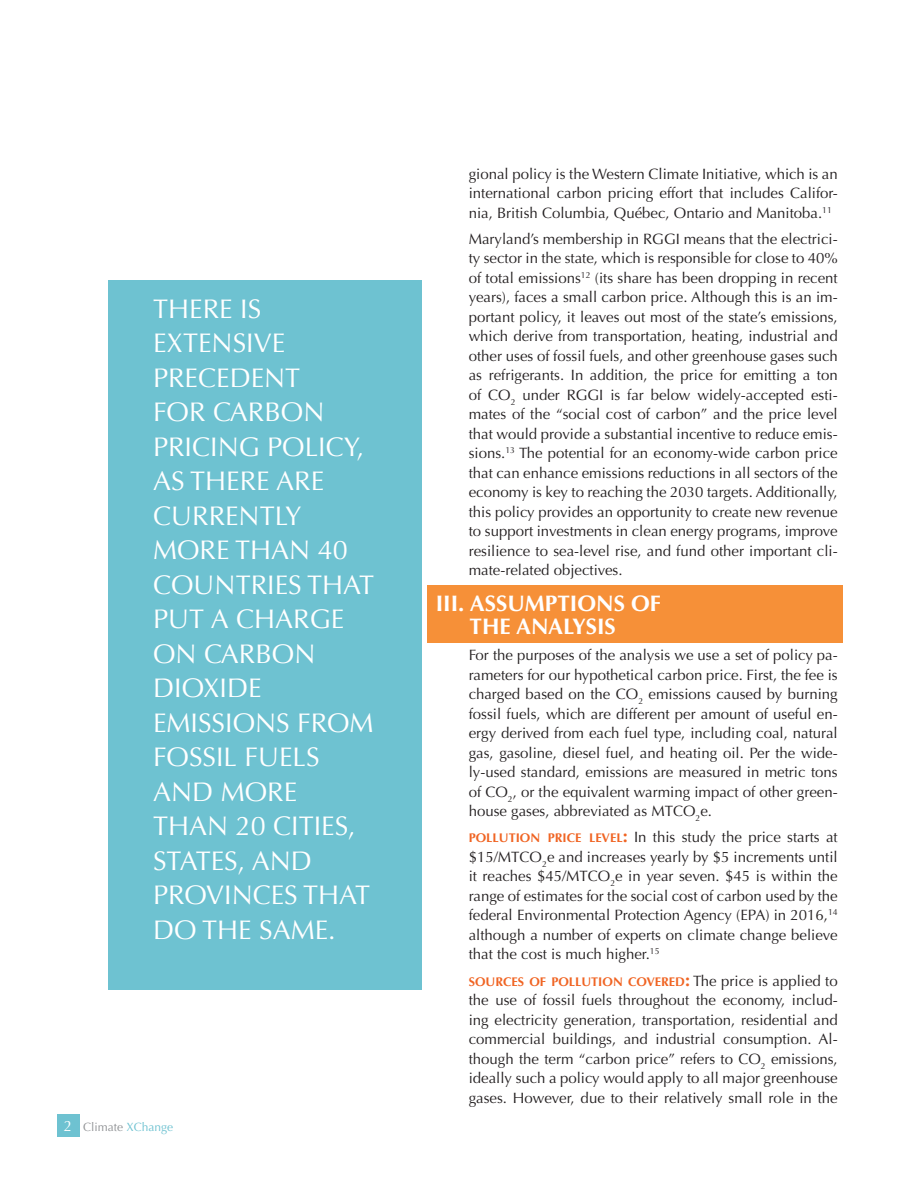
<style>
.page{position:relative;width:918px;height:1188px;background:#fff}
.page>*{position:absolute;margin:0;border:0;box-sizing:border-box;transform-origin:0 0}
.Call_Out{font:27px/34.5px "Optima";color:#fff}
.Section_Header{font:700 22.5px "Optima";color:#fff}
.Body_Text{font:15px/19.5px "Optima";color:#231f20;text-align:justify}
.Body_Text-2{font:700 12.6px "Optima";color:#f06423}
.t1{font:12px "Optima";color:#8f9194}
.s1{font-size:15px;color:#fff}
.s2{color:#6ec2d1}
.s3{font-weight:700;font-size:12.6px;color:#f06423}
.s4{font-weight:700;font-size:18px;color:#f06423}
.s5{font-size:18px}
.s6{font-weight:400;font-size:15px;color:#231f20}
</style>
<div class="page">
<div style="left:57px;top:1115px;width:23px;height:22px;background:#6ec2d1"></div>
<div style="left:428px;top:585px;width:415px;height:58px;background:#f69038"></div>
<div style="left:108px;top:280px;width:314px;height:709px;background:#6ec2d1"></div>
<p class="Call_Out" style="left:153px;top:292px;width:223px">THERE IS<br>EXTENSIVE<br>PRECEDENT<br>FOR CARBON<br>PRICING POLICY,<br>AS THERE ARE<br>CURRENTLY<br>MORE THAN 40<br>COUNTRIES THAT<br>PUT A CHARGE<br>ON CARBON<br>DIOXIDE<br>EMISSIONS FROM<br>FOSSIL FUELS<br>AND MORE<br>THAN 20 CITIES,<br>STATES, AND<br>PROVINCES THAT<br>DO THE SAME.</p>
<p class="t1" style="left:64px;top:1120px;width:111px"><span class="s1">2</span> Climate <span class="s2">XChange</span></p>
<p class="Body_Text" style="left:469px;top:164px;width:371px">gional policy is the Western Climate Initiative, which is an international carbon pricing effort that includes Califor&shy;nia, British Columbia, Québec, Ontario and Manitoba.<sup>11</sup></p>
<p class="Body_Text" style="left:469px;top:229px;width:371px">Maryland’s membership in RGGI means that the electrici&shy;ty sector in the state, which is responsible for close to 40% of total emissions<sup>12</sup> (its share has been dropping in recent years), faces a small carbon price. Although this is an im&shy;portant policy, it leaves out most of the state’s emissions, which derive from transportation, heating, industrial and other uses of fossil fuels, and other greenhouse gases such as refrigerants. In addition, the price for emitting a ton of CO<sub>2</sub> under RGGI is far below widely-accepted esti&shy;mates of the “social cost of carbon” and the price level that would provide a substantial incentive to reduce emis&shy;sions.<sup>13</sup> The potential for an economy-wide carbon price that can enhance emissions reductions in all sectors of the economy is key to reaching the 2030 targets. Additionally, this policy provides an opportunity to create new revenue to support investments in clean energy programs, improve resilience to sea-level rise, and fund other important cli&shy;mate-related objectives.</p>
<p class="Section_Header" style="left:436px;top:591px;width:227px">III. ASSUMPTIONS OF</p>
<p class="Section_Header" style="left:470px;top:613px;width:148px">THE ANALYSIS</p>
<p class="Body_Text" style="left:469px;top:646px;width:371px">For the purposes of the analysis we use a set of policy pa&shy;rameters for our hypothetical carbon price. First, the fee is charged based on the CO<sub>2</sub> emissions caused by burning fossil fuels, which are different per amount of useful en&shy;ergy derived from each fuel type, including coal, natural gas, gasoline, diesel fuel, and heating oil. Per the wide&shy;ly-used standard, emissions are measured in metric tons of CO<sub>2</sub>, or the equivalent warming impact of other green&shy;house gases, abbreviated as MTCO<sub>2</sub>e.</p>
<p class="Body_Text" style="left:469px;top:828px;width:371px"><span class="s3">POLLUTION PRICE LEVEL</span><span class="s4">:</span> In this study the price starts at $15/MTCO<sub>2</sub>e and increases yearly by $5 increments until it reaches $45/MTCO<sub>2</sub>e in year seven. $45 is within the range of estimates for the social cost of carbon used by the federal Environmental Protection Agency (EPA) in 2016,<sup>14 </sup>although a number of experts on climate change believe that the cost is much higher.<sup>15</sup></p>
<p class="Body_Text-2" style="left:469px;top:974px;width:370px">SOURCES OF POLLUTION COVERED<span class="s5">:</span> <span class="s6">The price is applied to</span></p>
<p class="Body_Text" style="left:469px;top:991px;width:371px">the use of fossil fuels throughout the economy, includ&shy;ing electricity generation, transportation, residential and commercial buildings, and industrial consumption. Al&shy;though the term “carbon price” refers to CO<sub>2</sub> emissions, ideally such a policy would apply to all major greenhouse gases. However, due to their relatively small role in the</p>
</div>
